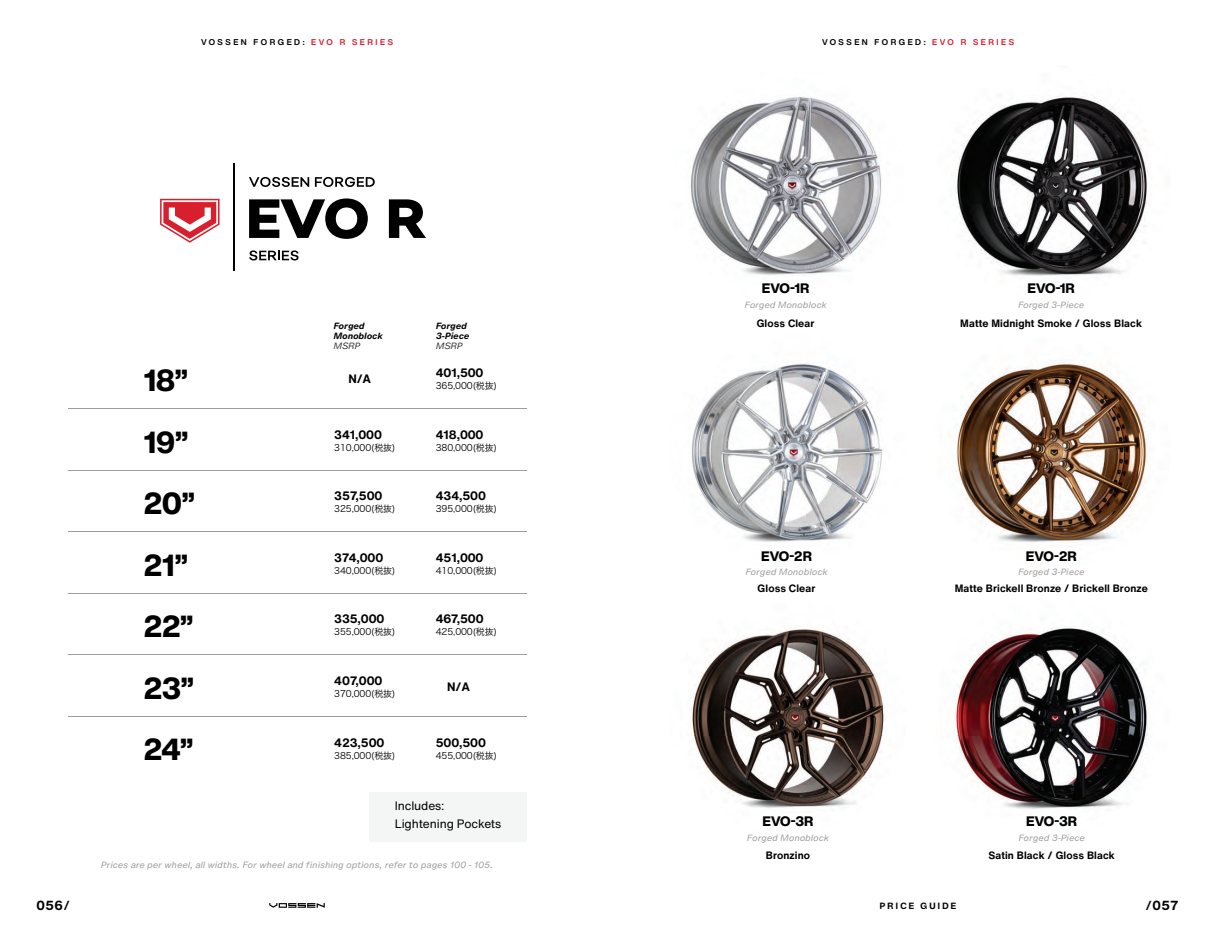
<style>
.page{position:relative;width:1215px;height:945px;background:#fff}
.page>*{position:absolute;margin:0;border:0;box-sizing:border-box;transform-origin:0 0}
.t1{font:800 30px "Helvetica Now Display";color:#010000}
.t2{font:800 13.5px "Helvetica Now Display";letter-spacing:.005em;color:#010000}
.t3{font:700 12px "Helvetica Now Text";letter-spacing:-.01em;color:#010000}
.t4{font:12px/18px "Helvetica Now Text";letter-spacing:-.01em;color:#010000}
.t5{font:700 12px "Helvetica Now Micro";color:#010000}
.t6{font:700 10.5px "Helvetica Now Text";letter-spacing:.01em;color:#010000}
.t7{font:9px "Hira Kaku Pro W3";letter-spacing:-.01em;color:#010000}
.t8{font:italic 8.25px "Helvetica Now Micro";letter-spacing:-.025em;color:#9f9b9b}
.t9{font:700 8.25px "Helvetica Now Display";letter-spacing:.31em;color:#010000}
.t10{font:italic 700 8.25px/9.9px "Helvetica Now Micro";letter-spacing:-.025em;color:#010000}
.t11{font:700 8.25px "Helvetica Now Micro";letter-spacing:.2em;color:#010000}
.t12{font:italic 8.25px "Helvetica Now Micro";letter-spacing:-.025em;color:#2f3131}
.s1{color:#d81f2e}
</style>
<div class="page">
<hr style="left:68px;top:470px;width:458px;height:1px;background:#9f9b9b">
<hr style="left:68px;top:408px;width:458px;height:1px;background:#9f9b9b">
<hr style="left:68px;top:532px;width:458px;height:1px;background:#9f9b9b">
<hr style="left:68px;top:593px;width:458px;height:1px;background:#9f9b9b">
<hr style="left:68px;top:716px;width:458px;height:1px;background:#9f9b9b">
<hr style="left:68px;top:655px;width:458px;height:1px;background:#9f9b9b">
<svg style="left:249px;top:177px;width:60px;height:10px"></svg>
<svg style="left:315px;top:177px;width:60px;height:10px"></svg>
<svg style="left:249px;top:250px;width:50px;height:11px"></svg>
<svg style="left:249px;top:198px;width:119px;height:41px"></svg>
<svg style="left:389px;top:199px;width:37px;height:39px"></svg>
<svg style="left:160px;top:199px;width:60px;height:44px"></svg>
<hr style="left:234px;top:163px;width:1px;height:108px;background:#010000">
<img style="left:669px;top:598px;width:238px;height:237px;border-radius:119px">
<img style="left:933px;top:598px;width:237px;height:237px;border-radius:119px">
<img style="left:932px;top:65px;width:238px;height:238px;border-radius:119px">
<img style="left:668px;top:332px;width:237px;height:238px;border-radius:119px">
<img style="left:667px;top:65px;width:238px;height:238px;border-radius:119px">
<img style="left:933px;top:332px;width:237px;height:238px;border-radius:119px">
<div style="left:369px;top:792px;width:157px;height:50px;background:#f4f5f5"></div>
<svg style="left:269px;top:903px;width:56px;height:5px"></svg>
<p class="t9" style="left:201px;top:36px;width:193px">VOSSEN FORGED: <span class="s1">EVO R SERIES</span></p>
<p class="t9" style="left:822px;top:36px;width:193px">VOSSEN FORGED: <span class="s1">EVO R SERIES</span></p>
<h1 class="t1" style="left:144px;top:359px;width:46px">18”</h1>
<h1 class="t1" style="left:144px;top:421px;width:46px">19”</h1>
<p class="t10" style="left:333px;top:321px;width:51px">Forged<br>Monoblock</p>
<p class="t12" style="left:333px;top:340px;width:29px">MSRP</p>
<h3 class="t3" style="left:348px;top:370px;width:24px">N/A</h3>
<h3 class="t3" style="left:334px;top:425px;width:49px">341,000</h3>
<p class="t7" style="left:334px;top:439px;width:63px">310,000(税抜)</p>
<p class="t10" style="left:436px;top:321px;width:35px">Forged<br>3-Piece</p>
<p class="t12" style="left:436px;top:340px;width:29px">MSRP</p>
<h3 class="t3" style="left:436px;top:364px;width:49px">401,500</h3>
<p class="t7" style="left:436px;top:377px;width:63px">365,000(税抜)</p>
<h3 class="t3" style="left:436px;top:425px;width:49px">418,000</h3>
<p class="t7" style="left:436px;top:439px;width:63px">380,000(税抜)</p>
<h1 class="t1" style="left:144px;top:483px;width:53px">20”</h1>
<h3 class="t3" style="left:436px;top:487px;width:52px">434,500</h3>
<h3 class="t3" style="left:334px;top:487px;width:50px">357,500</h3>
<p class="t7" style="left:334px;top:501px;width:63px">325,000(税抜)</p>
<p class="t7" style="left:436px;top:501px;width:63px">395,000(税抜)</p>
<h1 class="t1" style="left:144px;top:544px;width:46px">21”</h1>
<h3 class="t3" style="left:436px;top:549px;width:49px">451,000</h3>
<h3 class="t3" style="left:334px;top:549px;width:51px">374,000</h3>
<p class="t7" style="left:334px;top:563px;width:63px">340,000(税抜)</p>
<p class="t7" style="left:436px;top:563px;width:63px">410,000(税抜)</p>
<h1 class="t1" style="left:144px;top:606px;width:51px">22”</h1>
<h3 class="t3" style="left:436px;top:610px;width:49px">467,500</h3>
<h3 class="t3" style="left:334px;top:610px;width:52px">335,000</h3>
<p class="t7" style="left:334px;top:624px;width:63px">355,000(税抜)</p>
<p class="t7" style="left:436px;top:624px;width:63px">425,000(税抜)</p>
<h3 class="t3" style="left:334px;top:672px;width:50px">407,000</h3>
<p class="t7" style="left:334px;top:686px;width:63px">370,000(税抜)</p>
<h1 class="t1" style="left:144px;top:667px;width:52px">23”</h1>
<h3 class="t3" style="left:447px;top:678px;width:24px">N/A</h3>
<h1 class="t1" style="left:144px;top:729px;width:51px">24”</h1>
<h3 class="t3" style="left:436px;top:733px;width:52px">500,500</h3>
<h3 class="t3" style="left:334px;top:733px;width:52px">423,500</h3>
<p class="t7" style="left:334px;top:747px;width:63px">385,000(税抜)</p>
<p class="t7" style="left:436px;top:747px;width:63px">455,000(税抜)</p>
<h3 class="t4" style="left:395px;top:796px;width:108px">Includes:<br>Lightening Pockets</h3>
<p class="t8" style="left:101px;top:859px;width:394px">Prices are per wheel, all widths. For wheel and finishing options, refer to pages 100 - 105.</p>
<h2 class="t2" style="left:762px;top:279px;width:49px">EVO-1R</h2>
<p class="t6" style="left:757px;top:315px;width:59px">Gloss Clear</p>
<p class="t8" style="left:745px;top:299px;width:84px">Forged Monoblock</p>
<h2 class="t2" style="left:1028px;top:279px;width:49px">EVO-1R</h2>
<p class="t6" style="left:960px;top:315px;width:183px">Matte Midnight Smoke / Gloss Black</p>
<p class="t8" style="left:1018px;top:299px;width:68px">Forged 3-Piece</p>
<h2 class="t2" style="left:761px;top:547px;width:52px">EVO-2R</h2>
<p class="t6" style="left:758px;top:580px;width:59px">Gloss Clear</p>
<p class="t8" style="left:746px;top:566px;width:84px">Forged Monoblock</p>
<h2 class="t2" style="left:1026px;top:547px;width:52px">EVO-2R</h2>
<p class="t6" style="left:955px;top:580px;width:195px">Matte Brickell Bronze / Brickell Bronze</p>
<p class="t8" style="left:1018px;top:566px;width:68px">Forged 3-Piece</p>
<h2 class="t2" style="left:763px;top:812px;width:52px">EVO-3R</h2>
<h2 class="t2" style="left:1026px;top:812px;width:52px">EVO-3R</h2>
<p class="t6" style="left:766px;top:848px;width:46px">Bronzino</p>
<p class="t6" style="left:988px;top:848px;width:128px">Satin Black / Gloss Black</p>
<p class="t8" style="left:747px;top:832px;width:84px">Forged Monoblock</p>
<p class="t8" style="left:1019px;top:832px;width:68px">Forged 3-Piece</p>
<h3 class="t5" style="left:36px;top:897px;width:35px">056/</h3>
<p class="t11" style="left:880px;top:900px;width:78px">PRICE GUIDE</p>
<h3 class="t5" style="left:1146px;top:897px;width:35px">/057</h3>
</div>
